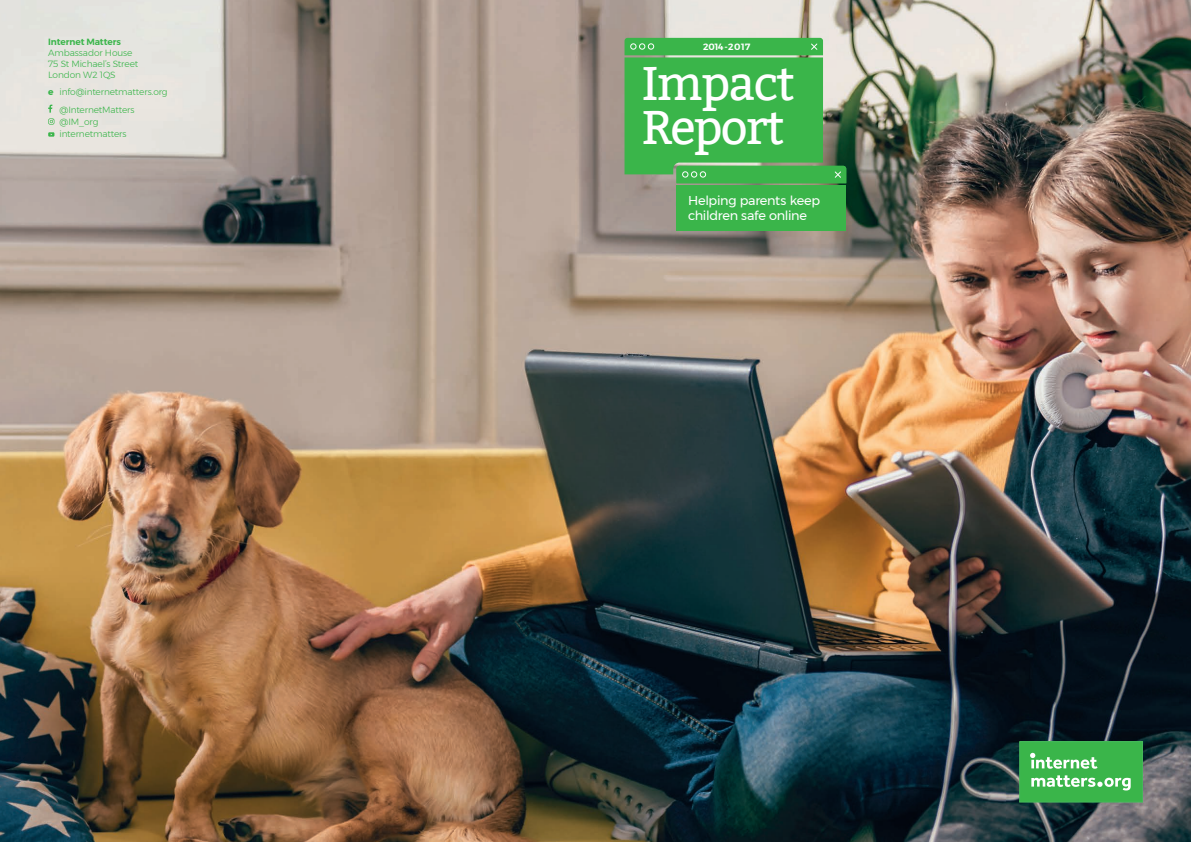
<style>
.page{position:relative;width:1191px;height:842px;background:#fff}
.page>*{position:absolute;margin:0;border:0;box-sizing:border-box;transform-origin:0 0}
.t1{font:47.1px "Bitter";letter-spacing:-.04em;color:#fff}
.t2{font:12.8px/15.4px "Montserrat";letter-spacing:-.02em;color:#fff}
.t3{font:600 9.1px "Montserrat";letter-spacing:.02em;color:#fff}
.t4{font:300 9px/11px "Montserrat";letter-spacing:-.015em;color:#3ab54a}
.t5{font:600 9px "Montserrat";letter-spacing:-.01em;color:#3ab54a}
.s1{font-weight:700}
</style>
<div class="page">
<img style="left:0;top:0;width:1191px;height:842px">
<div style="left:1019px;top:742px;width:123px;height:60px;background:#3ab54a"></div>
<svg style="left:1030px;top:753px;width:100px;height:37px"></svg>
<div style="left:1019px;top:741px;width:123px;height:61px;border:1px solid #46b85b"></div>
<div style="left:676px;top:185px;width:170px;height:46px;background:#3ab54a"></div>
<svg style="left:624px;top:38px;width:222px;height:145px;background:#4ab456"></svg>
<svg style="left:48px;top:105px;width:6px;height:20px"></svg>
<svg style="left:48px;top:132px;width:6px;height:5px"></svg>
<p class="t5" style="left:48px;top:35px;width:74px">Internet Matters</p>
<p class="t4" style="left:48px;top:47px;width:92px">Ambassador House<br>75 St Michael’s Street<br>London W2 1QS</p>
<p class="t4" style="left:60px;top:83px;width:110px;line-height:17.7px;text-indent:-11px"><span class="s1">e</span> info@internetmatters.org @InternetMatters</p>
<p class="t4" style="left:60px;top:115px;width:69px;line-height:12px">@IM_org internetmatters</p>
<p class="t3" style="left:703px;top:40px;width:49px">2014-2017</p>
<h1 class="t1" style="left:642px;top:56px;width:154px">Impact</h1>
<h1 class="t1" style="left:642px;top:100px;width:144px">Report</h1>
<h2 class="t2" style="left:688px;top:193px;width:134px">Helping parents keep children safe online</h2>
</div>
